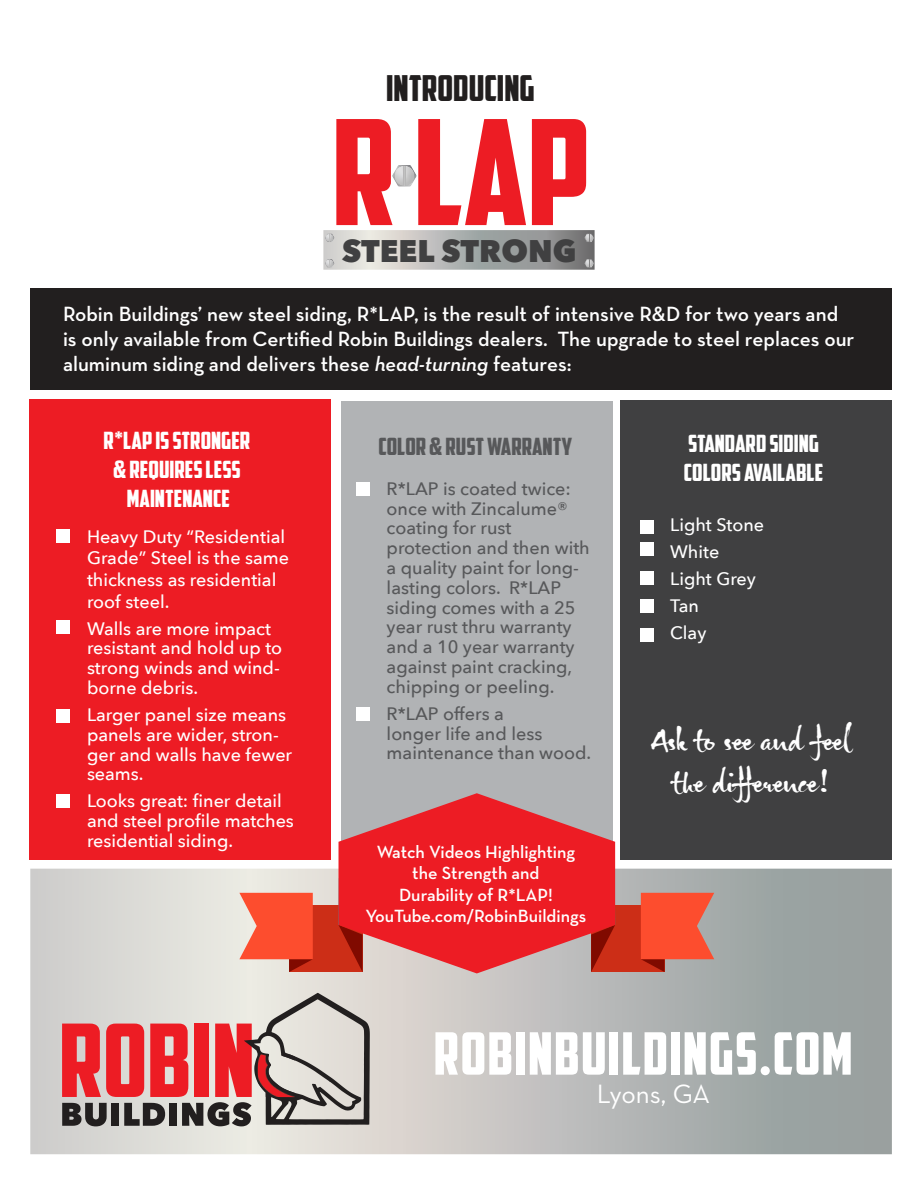
<style>
.page{position:relative;width:918px;height:1188px;background:#fff}
.page>*{position:absolute;margin:0;border:0;box-sizing:border-box;transform-origin:0 0}
.t1{font:146.25px "American Captain";color:#ed1c24}
.t2{font:58.5px "American Captain";letter-spacing:.025em;color:#fff}
.t3{font:36px/42px "Gizmo";letter-spacing:.01em;color:#fff;text-align:center}
.t4{font:36px "American Captain";color:#221f1f}
.t5{font:800 31.2px "Avenir Next";color:#404041}
.t6{font:27px "Neutraface Text";letter-spacing:-.015em;color:#fff}
.t7{font:24px/28.8px "American Captain";color:#fff}
.t8{font:24px "American Captain";color:#57585a}
.t9{font:600 21px/25.2px "Neutraface Text";color:#fff}
.t10{font:500 18px/19.8px "Avenir Next";color:#fff}
.t11{font:500 18px/19.8px "Avenir Next";color:#57585a}
.t12{font:600 18px/21.6px "Neutraface Text";color:#fff;text-align:center}
.s1{font-style:italic}
</style>
<div class="page">
<img style="left:30px;top:869px;width:862px;height:285px">
<div style="left:30px;top:288px;width:862px;height:101px;background:#221f1f"></div>
<div style="left:341px;top:402px;width:272px;height:459px;background:#b1b3b5"></div>
<div style="left:620px;top:400px;width:272px;height:460px;background:#404041"></div>
<div style="left:289px;top:906px;width:73px;height:66px;background:#cc2e17"></div>
<div style="left:591px;top:906px;width:74px;height:66px;background:#cc2e17"></div>
<svg style="left:641px;top:893px;width:73px;height:79px;background:#e65e46"></svg>
<svg style="left:239px;top:893px;width:74px;height:79px;background:#f46b52"></svg>
<svg style="left:339px;top:793px;width:276px;height:180px;fill:#ed1c24"></svg>
<img style="left:323px;top:230px;width:272px;height:40px">
<img style="left:392px;top:165px;width:25px;height:22px">
<img style="left:396px;top:167px;width:18px;height:18px">
<svg style="left:403px;top:166px;width:3px;height:20px"></svg>
<svg style="left:325px;top:234px;width:10px;height:8px"></svg>
<svg style="left:325px;top:259px;width:10px;height:9px"></svg>
<svg style="left:584px;top:234px;width:10px;height:8px"></svg>
<svg style="left:584px;top:259px;width:10px;height:9px"></svg>
<div style="left:29px;top:399px;width:302px;height:461px;background:#ed1c24"></div>
<div style="left:56px;top:529px;width:14px;height:14px;background:#fff"></div>
<div style="left:56px;top:621px;width:14px;height:13px;background:#fff"></div>
<div style="left:56px;top:709px;width:14px;height:14px;background:#fff"></div>
<div style="left:56px;top:795px;width:14px;height:13px;background:#fff"></div>
<div style="left:357px;top:482px;width:13px;height:14px;background:#fff"></div>
<div style="left:357px;top:707px;width:13px;height:14px;background:#fff"></div>
<div style="left:640px;top:520px;width:14px;height:14px;background:#fff"></div>
<div style="left:640px;top:600px;width:14px;height:13px;background:#fff"></div>
<div style="left:640px;top:628px;width:14px;height:14px;background:#fff"></div>
<div style="left:640px;top:543px;width:14px;height:13px;background:#fff"></div>
<div style="left:640px;top:571px;width:14px;height:14px;background:#fff"></div>
<svg style="left:62px;top:993px;width:308px;height:133px;background:#c78d8b"></svg>
<img style="left:258px;top:1054px;width:37px;height:43px">
<h3 class="t4" style="left:386px;top:68px;width:150px">INTRODUCING</h3>
<h1 class="t1" style="left:332px;top:89px;width:260px">R LAP</h1>
<h3 class="t5" style="left:342px;top:233px;width:236px">STEEL STRONG</h3>
<p class="t9" style="left:63px;top:303px;width:793px">Robin Buildings’ new steel siding, R*LAP, is the result of intensive R&amp;D for two years and is only available from Certified Robin Buildings dealers. The upgrade to steel replaces our aluminum siding and delivers these <span class="s1">head-turning</span> features:</p>
<h3 class="t7" style="left:104px;top:426px;width:148px;text-align:center">R*LAP IS STRONGER &amp; REQUIRES LESS<br>MAINTENANCE</h3>
<p class="t10" style="left:87px;top:525px;width:204px;line-height:21.6px;text-indent:-27px">• Heavy Duty “Residential<br>Grade” Steel is the same thickness as residential roof steel.</p>
<p class="t10" style="left:87px;top:618px;width:197px;text-indent:-27px">• Walls are more impact resistant and hold up to strong winds and wind&shy;borne debris.</p>
<p class="t10" style="left:87px;top:704px;width:207px;text-indent:-27px">• Larger panel size means panels are wider, stron&shy;ger and walls have fewer seams.</p>
<p class="t10" style="left:87px;top:791px;width:208px;text-indent:-27px">• Looks great: finer detail and steel profile matches residential siding.</p>
<h3 class="t8" style="left:378px;top:433px;width:195px">COLOR &amp; RUST WARRANTY</h3>
<p class="t11" style="left:387px;top:478px;width:205px;text-indent:-27px">• R*LAP is coated twice: once with Zincalume® coating for rust protection and then with a quality paint for long&shy;lasting colors. R*LAP siding comes with a 25 year rust thru warranty and a 10 year warranty against paint cracking, chipping or peeling.</p>
<p class="t11" style="left:387px;top:703px;width:206px;text-indent:-27px">• R*LAP offers a<br>longer life and less maintenance than wood.</p>
<p class="t12" style="left:366px;top:842px;width:222px">Watch Videos Highlighting the Strength and<br>Durability of R*LAP!<br>YouTube.com/RobinBuildings</p>
<h3 class="t7" style="left:684px;top:430px;width:141px">STANDARD SIDING<br>COLORS AVAILABLE</h3>
<p class="t10" style="left:643px;top:515px;width:122px">• Light Stone</p>
<p class="t10" style="left:643px;top:542px;width:78px">• White</p>
<p class="t10" style="left:643px;top:569px;width:114px">• Light Grey</p>
<p class="t10" style="left:643px;top:596px;width:57px">• Tan</p>
<p class="t10" style="left:643px;top:623px;width:65px">• Clay</p>
<h3 class="t3" style="left:652px;top:720px;width:199px">Ask to see and feel the difference!</h3>
<h2 class="t2" style="left:434px;top:1020px;width:420px">ROBINBUILDINGS.COM</h2>
<h3 class="t6" style="left:597px;top:1084px;width:115px">Lyons, GA</h3>
</div>
